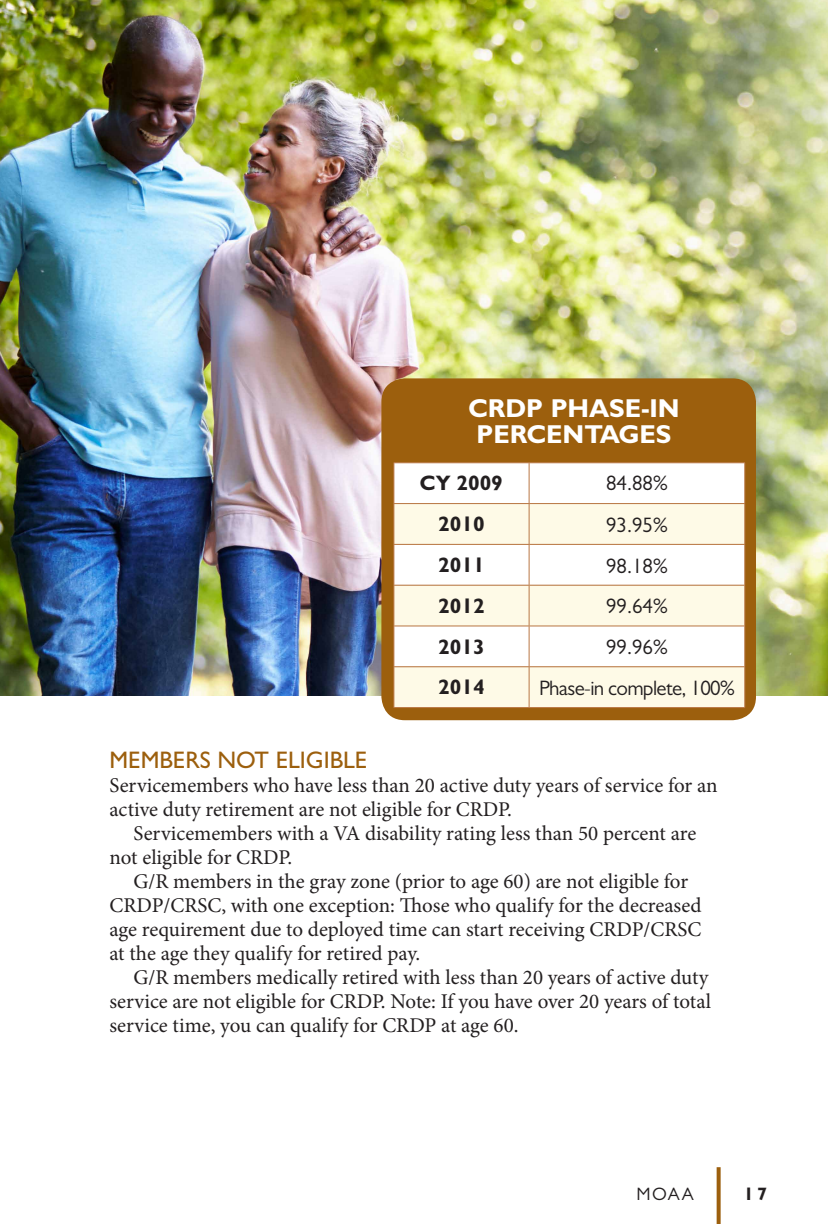
<style>
.page{position:relative;width:828px;height:1224px;background:#fff}
.page>*{position:absolute;margin:0;border:0;box-sizing:border-box;transform-origin:0 0}
.NEW_Header{font:700 26px "Gill Sans MT Pro";letter-spacing:-.005em;color:#fff}
.t1{font:500 24px "Gill Sans MT Pro";color:#9c5f0d}
.Body_text_with_inden{font:21px/24px "Minion Pro";color:#231f20}
.Table__Text{font:21px "Gill Sans MT Pro";letter-spacing:-.03em;color:#231f20}
.Table__Subhead_1{font:700 21px "Gill Sans MT Pro";color:#231f20}
.t2{font:18px "Gill Sans MT Pro";color:#231f20}
.t3{font:700 18px "Gill Sans MT Pro";color:#231f20}
</style>
<div class="page">
<svg style="left:717px;top:1167px;width:4px;height:57px"></svg>
<img style="left:0;top:0;width:828px;height:696px">
<div style="left:381px;top:378px;width:375px;height:342px;background:#9c5f0d;border-radius:24px"></div>
<div style="left:395px;top:463px;width:349px;height:40px;background:#fff"></div>
<svg style="left:395px;top:504px;width:349px;height:203px;background:#fdfaef"></svg>
<hr style="left:394px;top:463px;width:1px;height:40px;background:#b97744">
<hr style="left:394px;top:462px;width:135px;height:1px;background:#b97744">
<hr style="left:529px;top:462px;width:216px;height:1px;background:#b97744">
<hr style="left:529px;top:463px;width:1px;height:40px;background:#b97744">
<hr style="left:744px;top:463px;width:1px;height:40px;background:#b97744">
<hr style="left:394px;top:504px;width:1px;height:40px;background:#b97744">
<hr style="left:394px;top:503px;width:135px;height:1px;background:#b97744">
<hr style="left:529px;top:503px;width:216px;height:1px;background:#b97744">
<hr style="left:529px;top:504px;width:1px;height:40px;background:#b97744">
<hr style="left:744px;top:504px;width:1px;height:40px;background:#b97744">
<hr style="left:394px;top:545px;width:1px;height:40px;background:#b97744">
<hr style="left:394px;top:585px;width:1px;height:41px;background:#b97744">
<hr style="left:394px;top:626px;width:1px;height:40px;background:#b97744">
<hr style="left:394px;top:667px;width:1px;height:40px;background:#b97744">
<hr style="left:394px;top:544px;width:135px;height:1px;background:#b97744">
<hr style="left:529px;top:544px;width:216px;height:1px;background:#b97744">
<hr style="left:529px;top:545px;width:1px;height:40px;background:#b97744">
<hr style="left:744px;top:545px;width:1px;height:40px;background:#b97744">
<hr style="left:529px;top:585px;width:1px;height:41px;background:#b97744">
<hr style="left:744px;top:585px;width:1px;height:41px;background:#b97744">
<hr style="left:529px;top:626px;width:1px;height:40px;background:#b97744">
<hr style="left:744px;top:626px;width:1px;height:40px;background:#b97744">
<hr style="left:529px;top:667px;width:1px;height:40px;background:#b97744">
<hr style="left:744px;top:667px;width:1px;height:40px;background:#b97744">
<hr style="left:394px;top:585px;width:135px;height:1px;background:#b97744">
<hr style="left:529px;top:585px;width:216px;height:1px;background:#b97744">
<hr style="left:394px;top:626px;width:135px;height:1px;background:#b97744">
<hr style="left:529px;top:626px;width:216px;height:1px;background:#b97744">
<hr style="left:394px;top:666px;width:135px;height:1px;background:#b97744">
<hr style="left:529px;top:666px;width:216px;height:1px;background:#b97744">
<hr style="left:394px;top:707px;width:135px;height:1px;background:#b97744">
<hr style="left:529px;top:707px;width:216px;height:1px;background:#b97744">
<p class="NEW_Header" style="left:468px;top:392px;width:213px">CRDP PHASE-IN</p>
<p class="NEW_Header" style="left:477px;top:418px;width:196px">PERCENTAGES</p>
<p class="Table__Subhead_1" style="left:420px;top:470px;width:85px">CY 2009</p>
<p class="Table__Text" style="left:606px;top:471px;width:63px">84.88%</p>
<p class="Table__Subhead_1" style="left:438px;top:511px;width:48px">2010</p>
<p class="Table__Text" style="left:606px;top:512px;width:63px">93.95%</p>
<p class="Table__Subhead_1" style="left:438px;top:552px;width:48px">2011</p>
<p class="Table__Text" style="left:606px;top:553px;width:63px">98.18%</p>
<p class="Table__Subhead_1" style="left:438px;top:593px;width:48px">2012</p>
<p class="Table__Text" style="left:606px;top:594px;width:63px">99.64%</p>
<p class="Table__Subhead_1" style="left:438px;top:633px;width:48px">2013</p>
<p class="Table__Text" style="left:606px;top:635px;width:63px">99.96%</p>
<p class="Table__Subhead_1" style="left:438px;top:674px;width:48px">2014</p>
<p class="Table__Text" style="left:539px;top:675px;width:197px">Phase-in complete, 100%</p>
<p class="t1" style="left:109px;top:746px;width:260px">MEMBERS NOT ELIGIBLE</p>
<p class="Body_text_with_inden" style="left:109px;top:773px;width:610px">Servicemembers who have less than 20 active duty years of service for an active duty retirement are not eligible for CRDP.</p>
<p class="Body_text_with_inden" style="left:109px;top:821px;width:588px;text-indent:24px">Servicemembers with a VA disability rating less than 50 percent are not eligible for CRDP.</p>
<p class="Body_text_with_inden" style="left:109px;top:869px;width:594px;text-indent:24px">G/R members in the gray zone (prior to age 60) are not eligible for CRDP/CRSC, with one exception: Those who qualify for the decreased age requirement due to deployed time can start receiving CRDP/CRSC at the age they qualify for retired pay.</p>
<p class="Body_text_with_inden" style="left:109px;top:965px;width:603px;text-indent:24px">G/R members medically retired with less than 20 years of active duty service are not eligible for CRDP. Note: If you have over 20 years of total service time, you can qualify for CRDP at age 60.</p>
<p class="t2" style="left:637px;top:1183px;width:59px">MOAA</p>
<p class="t3" style="left:744px;top:1183px;width:25px">17</p>
</div>
